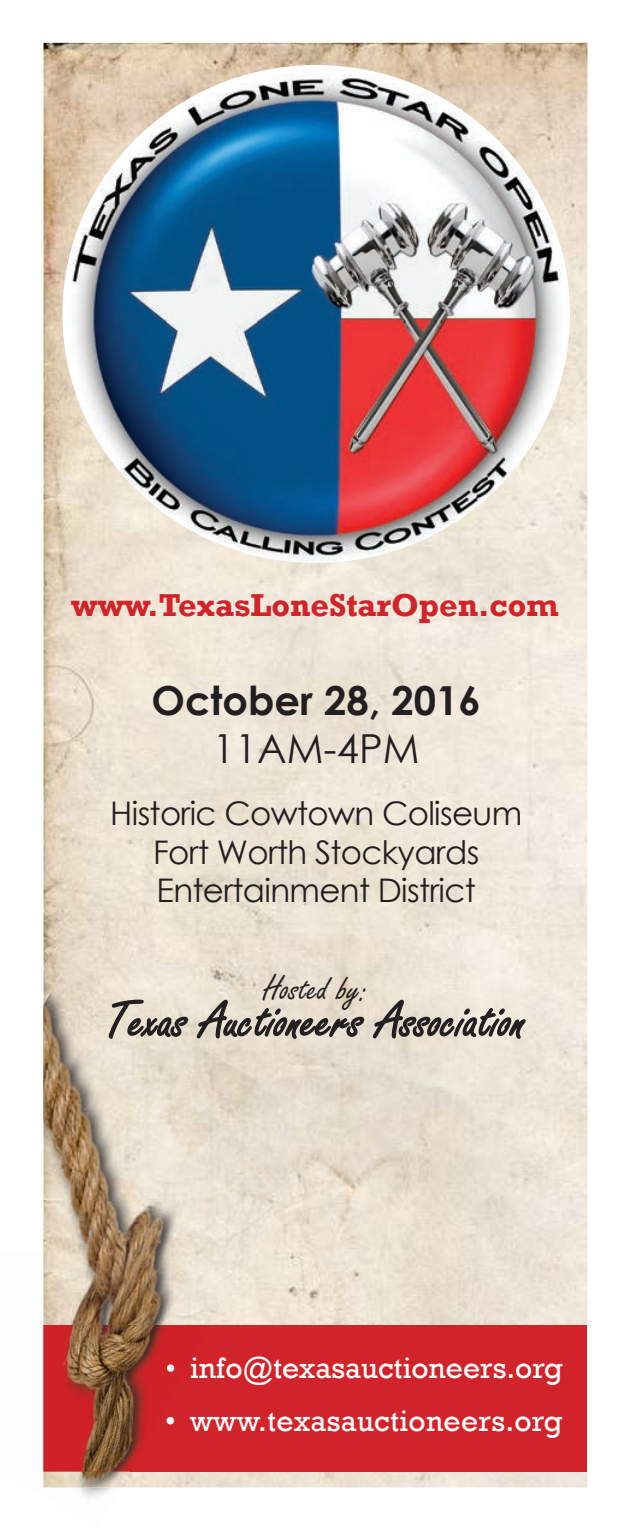
<style>
.page{position:relative;width:630px;height:1530px;background:#fff}
.page>*{position:absolute;margin:0;border:0;box-sizing:border-box;transform-origin:0 0}
.t1{font:55px "Freestyle Script";color:#231f20}
.t2{font:700 40px "Century Gothic";color:#231f20}
.t3{font:40px "Century Gothic";color:#231f20}
.t4{font:37.5px "Freestyle Script";color:#231f20}
.t5{font:32.5px/39px "Century Gothic";letter-spacing:-.02em;color:#231f20;text-align:center}
.t6{font:700 32.5px "Rockwell";color:#d1232a}
.t7{font:30px "Rockwell";color:#fff}
</style>
<div class="page">
<img style="left:43px;top:43px;width:545px;height:1445px">
<img style="left:62px;top:65px;width:508px;height:498px">
<div style="left:43px;top:1325px;width:545px;height:146px;background:#d1232a"></div>
<img style="left:43px;top:971px;width:283px;height:517px">
<img style="left:43px;top:1325px;width:167px;height:146px">
<img style="left:167px;top:1364px;width:9px;height:14px">
<svg style="left:108px;top:999px;width:81px;height:41px;background:#c3bbae"></svg>
<svg style="left:196px;top:999px;width:169px;height:40px;background:#c2b9ad"></svg>
<svg style="left:372px;top:999px;width:154px;height:40px;background:#c2bbb0"></svg>
<p class="t6" style="left:71px;top:585px;width:489px">www.TexasLoneStarOpen.com</p>
<p class="t2" style="left:151px;top:670px;width:331px">October 28, 2016</p>
<p class="t3" style="left:213px;top:721px;width:208px">11AM-4PM</p>
<p class="t5" style="left:110px;top:793px;width:413px">Historic Cowtown Coliseum<br>Fort Worth Stockyards<br>Entertainment District</p>
<p class="t4" style="left:264px;top:968px;width:106px">Hosted by:</p>
<h1 class="t1" style="left:105px;top:990px;width:422px">Texas Auctioneers Association</h1>
<p class="t7" style="left:165px;top:1351px;width:399px">• info@texasauctioneers.org</p>
<p class="t7" style="left:165px;top:1403px;width:399px">• www.texasauctioneers.org</p>
</div>
